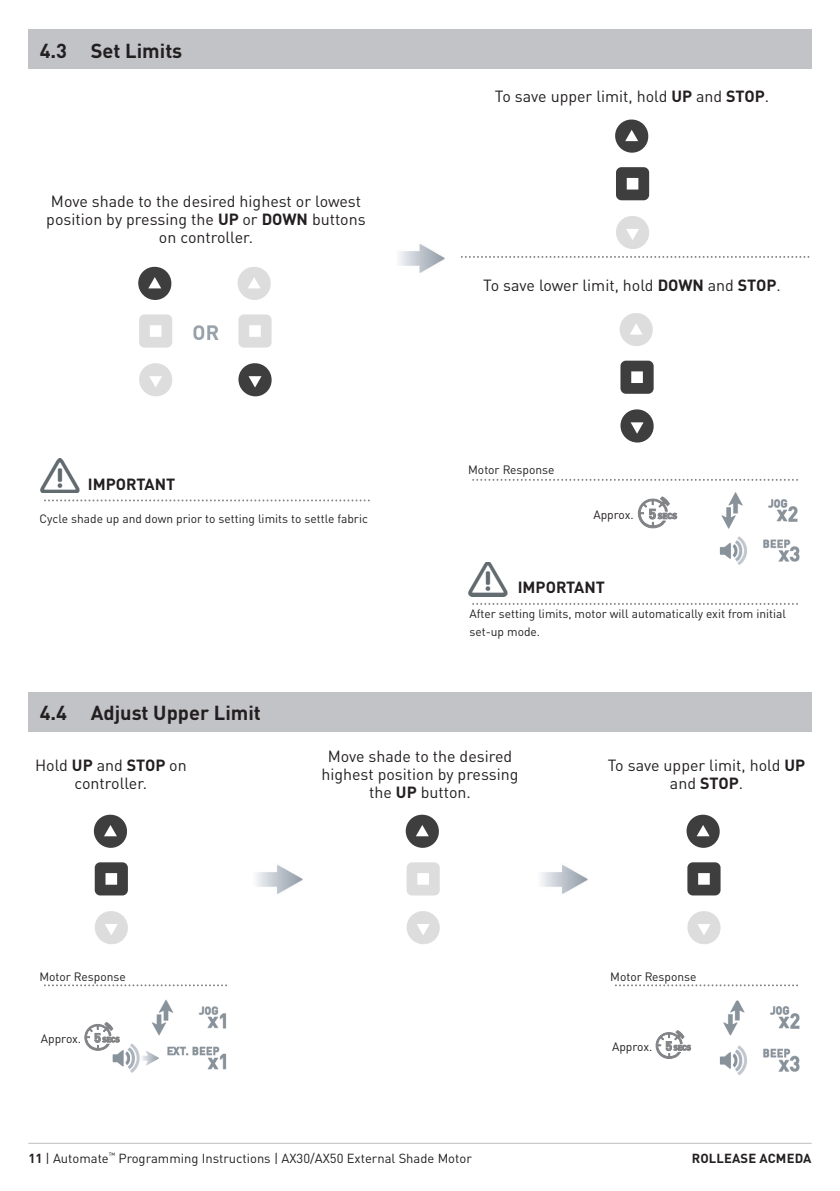
<style>
.page{position:relative;width:840px;height:1191px;background:#fff}
.page>*{position:absolute;margin:0;border:0;box-sizing:border-box;transform-origin:0 0}
.SubHeading{font:700 20px "DINOT";color:#231f20}
.Copy{font:16px/18px "DINOT";color:#231f20;text-align:center}
.Copy-2{font:700 16px "DINOT";color:#231f20}
.t1{font:13px "DINOT";color:#231f20}
.t2{font:700 13px "DINOT";letter-spacing:.01em;color:#231f20}
.t3{font:700 12.6px "DINOT";color:#808285}
.Copy-3{font:12px/18px "DINOT";color:#231f20}
.s1{font-weight:700}
</style>
<div class="page">
<hr style="left:28px;top:1142px;width:783px;height:1px;background:#bcbdc0">
<div style="left:28px;top:29px;width:783px;height:40px;background:#c2c3c6"></div>
<svg style="left:461px;top:256px;width:349px;height:2px"></svg>
<img style="left:399px;top:244px;width:46px;height:29px">
<img style="left:193px;top:325px;width:26px;height:15px">
<svg style="left:44px;top:499px;width:326px;height:3px"></svg>
<img style="left:40px;top:459px;width:40px;height:34px">
<svg style="left:472px;top:479px;width:326px;height:2px"></svg>
<img style="left:719px;top:536px;width:80px;height:29px">
<svg style="left:472px;top:603px;width:326px;height:2px"></svg>
<img style="left:468px;top:562px;width:39px;height:34px">
<svg style="left:637px;top:496px;width:39px;height:33px"></svg>
<img style="left:721px;top:492px;width:77px;height:36px">
<div style="left:140px;top:364px;width:31px;height:31px;background:#ddd;border-radius:15px"></div>
<div style="left:139px;top:363px;width:33px;height:33px;border:3px solid #ddd;border-radius:15px"></div>
<div style="left:140px;top:316px;width:31px;height:30px;background:#ddd;border-radius:4px"></div>
<div style="left:139px;top:314px;width:33px;height:33px;border:3px solid #ddd;border-radius:4px"></div>
<svg style="left:149px;top:376px;width:13px;height:11px"></svg>
<div style="left:151px;top:326px;width:9px;height:9px;background:#fff"></div>
<div style="left:150px;top:325px;width:11px;height:12px;border:3px solid #fff"></div>
<div style="left:139px;top:268px;width:31px;height:31px;background:#3e3e3f;border-radius:15px"></div>
<div style="left:138px;top:267px;width:33px;height:33px;border:3px solid #3e3e3f;border-radius:15px"></div>
<svg style="left:148px;top:277px;width:14px;height:12px"></svg>
<div style="left:239px;top:364px;width:31px;height:31px;background:#3e3e3f;border-radius:15px"></div>
<div style="left:238px;top:363px;width:33px;height:33px;border:3px solid #3e3e3f;border-radius:15px"></div>
<div style="left:239px;top:316px;width:31px;height:30px;background:#ddd;border-radius:4px"></div>
<div style="left:238px;top:314px;width:33px;height:33px;border:3px solid #ddd;border-radius:4px"></div>
<svg style="left:248px;top:376px;width:14px;height:12px"></svg>
<div style="left:250px;top:326px;width:9px;height:9px;background:#fff"></div>
<div style="left:249px;top:325px;width:12px;height:12px;border:3px solid #fff"></div>
<div style="left:239px;top:268px;width:30px;height:31px;background:#ddd;border-radius:15px"></div>
<div style="left:237px;top:267px;width:33px;height:33px;border:3px solid #ddd;border-radius:15px"></div>
<svg style="left:248px;top:277px;width:12px;height:12px"></svg>
<div style="left:617px;top:217px;width:30px;height:31px;background:#ddd;border-radius:15px"></div>
<div style="left:615px;top:216px;width:33px;height:33px;border:3px solid #ddd;border-radius:15px"></div>
<div style="left:617px;top:168px;width:30px;height:31px;background:#3e3e3f;border-radius:4px"></div>
<div style="left:615px;top:167px;width:33px;height:33px;border:3px solid #3e3e3f;border-radius:4px"></div>
<svg style="left:626px;top:229px;width:13px;height:11px"></svg>
<div style="left:627px;top:179px;width:9px;height:9px;background:#fff"></div>
<div style="left:626px;top:178px;width:12px;height:11px;border:3px solid #fff"></div>
<div style="left:616px;top:121px;width:30px;height:30px;background:#3e3e3f;border-radius:15px"></div>
<div style="left:614px;top:120px;width:34px;height:33px;border:3px solid #3e3e3f;border-radius:15px"></div>
<svg style="left:625px;top:130px;width:13px;height:12px"></svg>
<div style="left:621px;top:411px;width:31px;height:30px;background:#3e3e3f;border-radius:15px"></div>
<div style="left:620px;top:409px;width:33px;height:33px;border:3px solid #3e3e3f;border-radius:15px"></div>
<div style="left:621px;top:362px;width:31px;height:30px;background:#3e3e3f;border-radius:4px"></div>
<div style="left:620px;top:361px;width:33px;height:33px;border:3px solid #3e3e3f;border-radius:4px"></div>
<svg style="left:630px;top:422px;width:14px;height:12px"></svg>
<div style="left:632px;top:373px;width:9px;height:9px;background:#fff"></div>
<div style="left:631px;top:371px;width:11px;height:12px;border:3px solid #fff"></div>
<div style="left:620px;top:314px;width:31px;height:31px;background:#ddd;border-radius:15px"></div>
<div style="left:619px;top:313px;width:33px;height:33px;border:3px solid #ddd;border-radius:15px"></div>
<svg style="left:630px;top:324px;width:12px;height:11px"></svg>
<div style="left:28px;top:692px;width:783px;height:39px;background:#c2c3c6"></div>
<img style="left:256px;top:865px;width:46px;height:29px">
<img style="left:541px;top:865px;width:47px;height:29px">
<svg style="left:44px;top:984px;width:183px;height:3px"></svg>
<svg style="left:615px;top:984px;width:183px;height:3px"></svg>
<img style="left:112px;top:1043px;width:115px;height:30px">
<img style="left:719px;top:1045px;width:80px;height:30px">
<svg style="left:655px;top:1030px;width:35px;height:29px"></svg>
<svg style="left:84px;top:1022px;width:35px;height:29px"></svg>
<img style="left:723px;top:1000px;width:76px;height:35px">
<img style="left:151px;top:999px;width:76px;height:37px">
<div style="left:96px;top:912px;width:30px;height:31px;background:#ddd;border-radius:15px"></div>
<div style="left:95px;top:911px;width:33px;height:33px;border:3px solid #ddd;border-radius:15px"></div>
<div style="left:96px;top:863px;width:30px;height:31px;background:#3e3e3f;border-radius:4px"></div>
<div style="left:95px;top:862px;width:33px;height:33px;border:3px solid #3e3e3f;border-radius:4px"></div>
<svg style="left:105px;top:924px;width:13px;height:11px"></svg>
<div style="left:107px;top:874px;width:9px;height:9px;background:#fff"></div>
<div style="left:105px;top:873px;width:12px;height:11px;border:3px solid #fff"></div>
<div style="left:95px;top:816px;width:31px;height:30px;background:#3e3e3f;border-radius:15px"></div>
<div style="left:94px;top:814px;width:33px;height:34px;border:3px solid #3e3e3f;border-radius:15px"></div>
<svg style="left:104px;top:825px;width:13px;height:12px"></svg>
<div style="left:407px;top:912px;width:31px;height:31px;background:#ddd;border-radius:15px"></div>
<div style="left:406px;top:911px;width:33px;height:33px;border:3px solid #ddd;border-radius:15px"></div>
<div style="left:407px;top:863px;width:31px;height:31px;background:#ddd;border-radius:4px"></div>
<div style="left:406px;top:862px;width:33px;height:33px;border:3px solid #ddd;border-radius:4px"></div>
<svg style="left:417px;top:924px;width:13px;height:11px"></svg>
<div style="left:418px;top:874px;width:9px;height:9px;background:#fff"></div>
<div style="left:417px;top:873px;width:12px;height:11px;border:3px solid #fff"></div>
<div style="left:407px;top:816px;width:30px;height:30px;background:#3e3e3f;border-radius:15px"></div>
<div style="left:405px;top:814px;width:33px;height:34px;border:3px solid #3e3e3f;border-radius:15px"></div>
<svg style="left:416px;top:825px;width:13px;height:12px"></svg>
<div style="left:688px;top:912px;width:30px;height:31px;background:#ddd;border-radius:15px"></div>
<div style="left:687px;top:911px;width:33px;height:33px;border:3px solid #ddd;border-radius:15px"></div>
<div style="left:688px;top:863px;width:30px;height:31px;background:#3e3e3f;border-radius:4px"></div>
<div style="left:687px;top:862px;width:33px;height:33px;border:3px solid #3e3e3f;border-radius:4px"></div>
<svg style="left:698px;top:924px;width:12px;height:11px"></svg>
<div style="left:699px;top:874px;width:9px;height:9px;background:#fff"></div>
<div style="left:697px;top:873px;width:12px;height:11px;border:3px solid #fff"></div>
<div style="left:687px;top:816px;width:31px;height:30px;background:#3e3e3f;border-radius:15px"></div>
<div style="left:686px;top:814px;width:33px;height:34px;border:3px solid #3e3e3f;border-radius:15px"></div>
<svg style="left:696px;top:825px;width:14px;height:12px"></svg>
<p class="SubHeading" style="left:40px;top:38px;width:144px">4.3 Set Limits</p>
<p class="Copy" style="left:46px;top:192px;width:321px">Move shade to the desired highest or lowest position by pressing the <span class="s1">UP</span> or <span class="s1">DOWN</span> buttons on controller.</p>
<p class="Copy-2" style="left:88px;top:474px;width:89px">IMPORTANT</p>
<p class="Copy-3" style="left:40px;top:510px;width:330px">Cycle shade up and down prior to setting limits to settle fabric</p>
<p class="SubHeading" style="left:40px;top:700px;width:222px">4.4 Adjust Upper Limit</p>
<p class="Copy" style="left:494px;top:87px;width:275px">To save upper limit, hold <span class="s1">UP</span> and <span class="s1">STOP</span>.</p>
<p class="Copy" style="left:483px;top:276px;width:299px">To save lower limit, hold <span class="s1">DOWN</span> and <span class="s1">STOP</span>.</p>
<p class="Copy-3" style="left:468px;top:460px;width:88px">Motor Response</p>
<p class="Copy-3" style="left:593px;top:505px;width:42px">Approx.</p>
<p class="Copy-2" style="left:517px;top:577px;width:89px">IMPORTANT</p>
<p class="Copy-3" style="left:469px;top:604px;width:318px">After setting limits, motor will automatically exit from initial set-up mode.</p>
<p class="Copy" style="left:35px;top:755px;width:153px">Hold <span class="s1">UP</span> and <span class="s1">STOP</span> on controller.</p>
<p class="Copy" style="left:321px;top:746px;width:199px">Move shade to the desired highest position by pressing the <span class="s1">UP</span> button.</p>
<p class="Copy" style="left:607px;top:755px;width:199px">To save upper limit, hold <span class="s1">UP </span>and <span class="s1">STOP</span>.</p>
<p class="Copy-3" style="left:39px;top:967px;width:88px">Motor Response</p>
<p class="Copy-3" style="left:610px;top:967px;width:88px">Motor Response</p>
<p class="Copy-3" style="left:41px;top:1029px;width:42px">Approx.</p>
<p class="t3" style="left:94px;top:1029px;width:8px">5</p>
<p class="Copy-3" style="left:611px;top:1037px;width:42px">Approx.</p>
<p class="t3" style="left:665px;top:1037px;width:8px">5</p>
<p class="t1" style="left:28px;top:1149px;width:444px"><span class="s1">11</span> | Automate<sup>™</sup> Programming Instructions | AX30/AX50 External Shade Motor</p>
<p class="t2" style="left:691px;top:1149px;width:121px">ROLLEASE ACMEDA</p>
</div>
